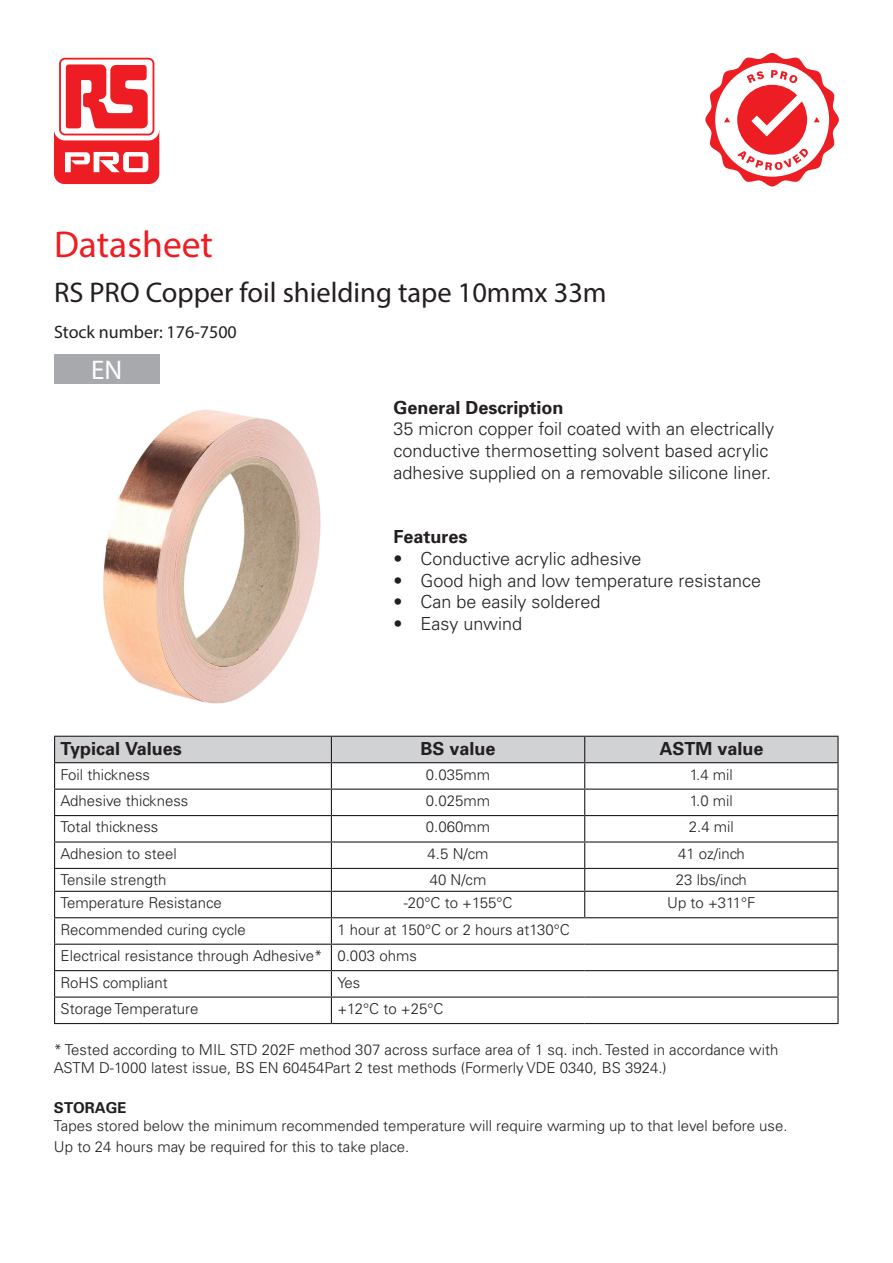
<style>
.page{position:relative;width:893px;height:1263px;background:#fff}
.page>*{position:absolute;margin:0;border:0;box-sizing:border-box;transform-origin:0 0}
.t1{font:37.5px "Myriad Pro";color:#ee1d23}
.t2{font:28.5px "Myriad Pro";color:#231f20}
.t3{font:27px "Myriad Pro";color:#fff}
.t4{font:300 18px/21.6px "Univers LT Std";color:#231f20}
.t5{font:700 18px "Univers";color:#231f20}
.t6{font:18px "Myriad Pro";color:#231f20}
.t7{font:300 15px "Univers LT Std";color:#231f20}
.t8{font:700 15px "Univers";color:#231f20}
</style>
<div class="page">
<svg style="left:54px;top:53px;width:105px;height:87px"></svg>
<svg style="left:54px;top:58px;width:105px;height:126px"></svg>
<svg style="left:705px;top:53px;width:134px;height:133px"></svg>
<div style="left:54px;top:354px;width:105px;height:30px;background:#a8a9ad"></div>
<img style="left:103px;top:409px;width:218px;height:295px">
<hr style="left:837px;top:763px;width:2px;height:25px;background:#231f20">
<hr style="left:585px;top:788px;width:254px;height:2px;background:#231f20">
<hr style="left:837px;top:790px;width:2px;height:25px;background:#231f20">
<hr style="left:585px;top:815px;width:254px;height:1px;background:#231f20">
<hr style="left:837px;top:816px;width:2px;height:25px;background:#231f20">
<hr style="left:585px;top:841px;width:254px;height:1px;background:#231f20">
<hr style="left:837px;top:842px;width:2px;height:26px;background:#231f20">
<hr style="left:585px;top:868px;width:254px;height:1px;background:#231f20">
<hr style="left:837px;top:869px;width:2px;height:22px;background:#231f20">
<hr style="left:585px;top:891px;width:254px;height:1px;background:#231f20">
<hr style="left:837px;top:892px;width:2px;height:25px;background:#231f20">
<hr style="left:585px;top:917px;width:254px;height:1px;background:#231f20">
<hr style="left:837px;top:918px;width:2px;height:26px;background:#231f20">
<hr style="left:585px;top:944px;width:254px;height:1px;background:#231f20">
<hr style="left:837px;top:945px;width:2px;height:25px;background:#231f20">
<hr style="left:585px;top:970px;width:254px;height:1px;background:#231f20">
<hr style="left:837px;top:971px;width:2px;height:25px;background:#231f20">
<hr style="left:585px;top:996px;width:254px;height:2px;background:#231f20">
<hr style="left:837px;top:998px;width:2px;height:25px;background:#231f20">
<hr style="left:54px;top:1023px;width:277px;height:1px;background:#231f20">
<hr style="left:331px;top:1023px;width:254px;height:1px;background:#231f20">
<hr style="left:585px;top:1023px;width:254px;height:1px;background:#231f20">
<hr style="left:585px;top:736px;width:254px;height:1px;background:#231f20">
<svg style="left:54px;top:736px;width:784px;height:287px"></svg>
<hr style="left:837px;top:737px;width:2px;height:25px;background:#231f20">
<hr style="left:54px;top:762px;width:277px;height:1px;background:#231f20">
<hr style="left:331px;top:762px;width:254px;height:1px;background:#231f20">
<hr style="left:585px;top:762px;width:254px;height:1px;background:#231f20">
<p class="t1" style="left:54px;top:221px;width:161px">Datasheet</p>
<p class="t2" style="left:54px;top:275px;width:554px">RS PRO Copper foil shielding tape 10mmx 33m</p>
<p class="t6" style="left:54px;top:321px;width:184px">Stock number: 176-7500</p>
<p class="t3" style="left:91px;top:353px;width:33px">EN</p>
<p class="t5" style="left:393px;top:397px;width:172px">General Description</p>
<p class="t4" style="left:393px;top:418px;width:382px">35 micron copper foil coated with an electrically conductive thermosetting solvent based acrylic adhesive supplied on a removable silicone liner.</p>
<p class="t5" style="left:393px;top:526px;width:76px">Features</p>
<p class="t4" style="left:393px;top:548px;width:250px">• Conductive acrylic adhesive</p>
<p class="t4" style="left:393px;top:569px;width:369px">• Good high and low temperature resistance</p>
<p class="t4" style="left:393px;top:591px;width:209px">• Can be easily soldered</p>
<p class="t4" style="left:393px;top:613px;width:130px">• Easy unwind</p>
<p class="t5" style="left:61px;top:738px;width:123px">Typical Values</p>
<p class="t5" style="left:421px;top:738px;width:77px">BS value</p>
<p class="t5" style="left:659px;top:738px;width:106px">ASTM value</p>
<p class="t7" style="left:61px;top:765px;width:91px">Foil thickness</p>
<p class="t7" style="left:426px;top:765px;width:66px">0.035mm</p>
<p class="t7" style="left:690px;top:765px;width:44px">1.4 mil</p>
<p class="t7" style="left:61px;top:792px;width:129px">Adhesive thickness</p>
<p class="t7" style="left:426px;top:792px;width:66px">0.025mm</p>
<p class="t7" style="left:690px;top:792px;width:44px">1.0 mil</p>
<p class="t7" style="left:61px;top:818px;width:99px">Total thickness</p>
<p class="t7" style="left:426px;top:818px;width:66px">0.060mm</p>
<p class="t7" style="left:689px;top:818px;width:47px">2.4 mil</p>
<p class="t7" style="left:61px;top:844px;width:118px">Adhesion to steel</p>
<p class="t7" style="left:428px;top:844px;width:62px">4.5 N/cm</p>
<p class="t7" style="left:678px;top:844px;width:68px">41 oz/inch</p>
<p class="t7" style="left:61px;top:871px;width:107px">Tensile strength</p>
<p class="t7" style="left:430px;top:871px;width:58px">40 N/cm</p>
<p class="t7" style="left:676px;top:871px;width:72px">23 lbs/inch</p>
<p class="t7" style="left:61px;top:894px;width:163px">Temperature Resistance</p>
<p class="t7" style="left:404px;top:894px;width:110px">-20°C to +155°C</p>
<p class="t7" style="left:667px;top:894px;width:90px">Up to +311°F</p>
<p class="t7" style="left:61px;top:920px;width:187px">Recommended curing cycle</p>
<p class="t7" style="left:337px;top:920px;width:234px">1 hour at 150°C or 2 hours at130°C</p>
<p class="t7" style="left:61px;top:947px;width:263px">Electrical resistance through Adhesive*</p>
<p class="t7" style="left:337px;top:947px;width:81px">0.003 ohms</p>
<p class="t7" style="left:61px;top:973px;width:109px">RoHS compliant</p>
<p class="t7" style="left:337px;top:973px;width:24px">Yes</p>
<p class="t7" style="left:61px;top:1000px;width:139px">Storage Temperature</p>
<p class="t7" style="left:337px;top:1000px;width:108px">+12°C to +25°C</p>
<p class="t7" style="left:54px;top:1040px;width:726px">* Tested according to MIL STD 202F method 307 across surface area of 1 sq. inch. Tested in accordance with</p>
<p class="t7" style="left:54px;top:1058px;width:614px">ASTM D-1000 latest issue, BS EN 60454Part 2 test methods (Formerly VDE 0340, BS 3924.)</p>
<p class="t8" style="left:54px;top:1098px;width:74px">STORAGE</p>
<p class="t7" style="left:54px;top:1116px;width:735px">Tapes stored below the minimum recommended temperature will require warming up to that level before use.</p>
<p class="t7" style="left:54px;top:1138px;width:357px">Up to 24 hours may be required for this to take place.</p>
</div>
